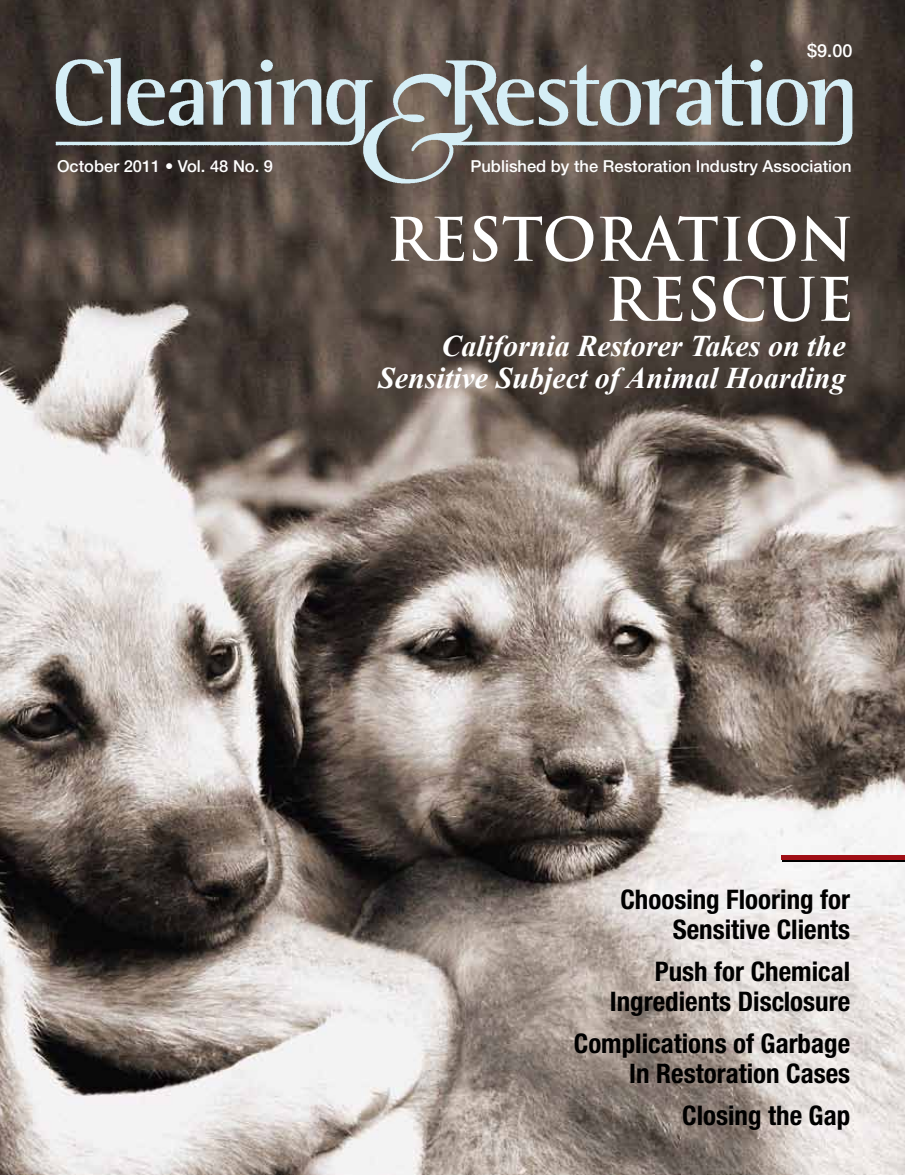
<style>
.page{position:relative;width:905px;height:1175px;background:#fff}
.page>*{position:absolute;margin:0;border:0;box-sizing:border-box;transform-origin:0 0}
.t1{font:700 58.35px/60px "Trajan Pro";color:#fff;text-align:right}
.t2{font:italic 700 30px/31.5px "Times New Roman";color:#fff;text-align:right}
.t3{font:700 condensed 27px/30px "Helvetica Neue";color:#000;text-align:right}
.t4{font:500 18px "Helvetica Neue";color:#fff}
.t5{font:500 16.5px "Helvetica Neue";color:#fff}
</style>
<div class="page">
<img style="left:0;top:0;width:904px;height:1174px">
<img style="left:46px;top:47px;width:807px;height:146px">
<hr style="left:782px;top:857px;width:122px;height:4px;background:#000">
<div style="left:781px;top:855px;width:123px;height:5px;background:#a00f16"></div>
<p class="t4" style="left:807px;top:40px;width:47px">$9.00</p>
<p class="t5" style="left:57px;top:156px;width:217px">October 2011 • Vol. 48 No. 9</p>
<p class="t5" style="left:470px;top:156px;width:382px">Published by the Restoration Industry Association</p>
<h1 class="t1" style="left:386px;top:210px;width:468px">RESTORATION<br>RESCUE</h1>
<p class="t2" style="left:378px;top:329px;width:469px">California Restorer Takes on the<br>Sensitive Subject of Animal Hoarding</p>
<p class="t3" style="left:620px;top:884px;width:231px">Choosing Flooring for<br>Sensitive Clients</p>
<p class="t3" style="left:609px;top:956px;width:242px">Push for Chemical<br>Ingredients Disclosure</p>
<p class="t3" style="left:574px;top:1028px;width:278px">Complications of Garbage<br>In Restoration Cases</p>
<p class="t3" style="left:682px;top:1100px;width:169px">Closing the Gap</p>
</div>
